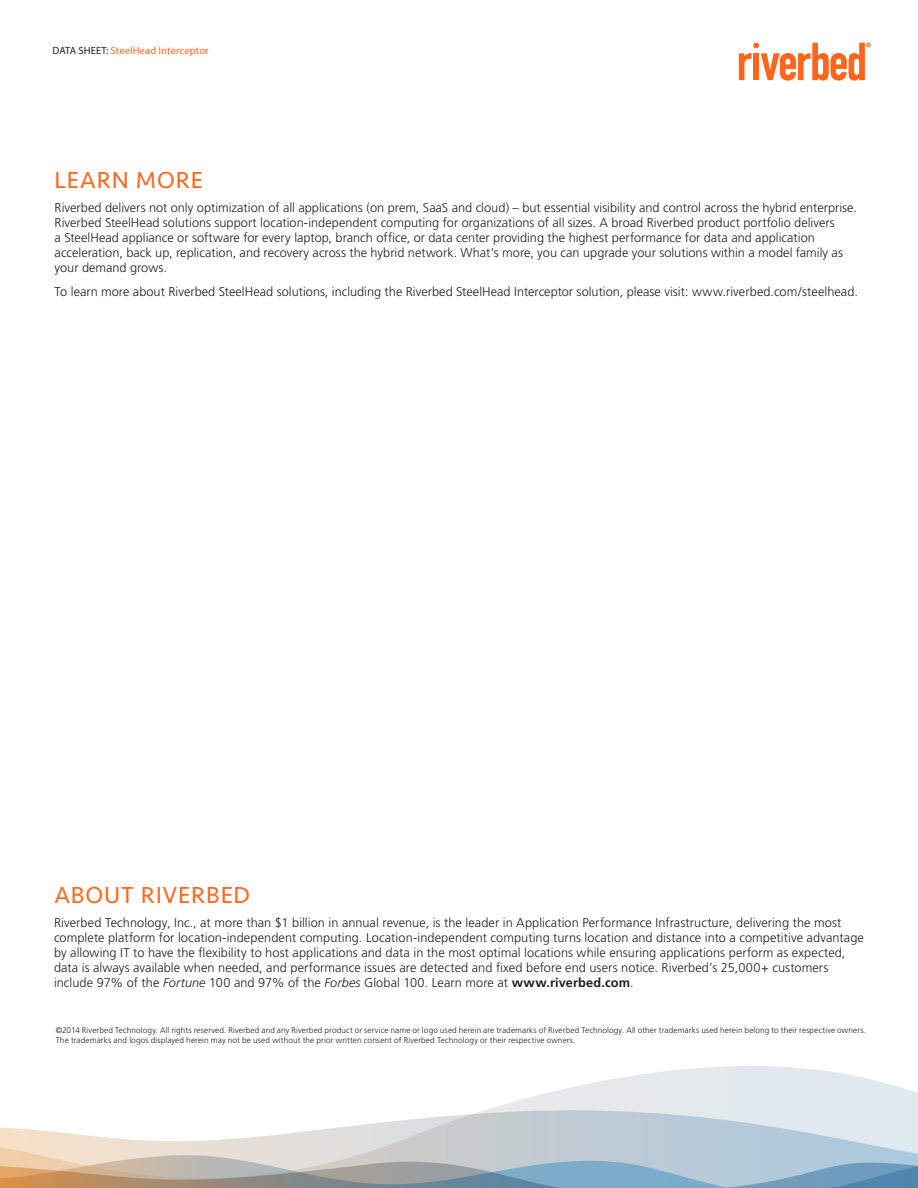
<style>
.page{position:relative;width:918px;height:1188px;background:#fff}
.page>*{position:absolute;margin:0;border:0;box-sizing:border-box;transform-origin:0 0}
.Subhead_Level2{font:24px "Seravek Basic";letter-spacing:.035em;color:#ff661c}
.t1{font:300 12.75px/15px "Frutiger";color:#231f20}
.t2{font:10.5px "Myriad Pro";letter-spacing:.01em;color:#ff661c}
.Legal{font:300 8.25px/10.5px "Frutiger";letter-spacing:.015em;color:#231f20}
.s1{color:#231f20}
.s2{font-style:italic}
.s3{font-weight:700}
</style>
<div class="page">
<svg style="left:487px;top:1066px;width:431px;height:44px"></svg>
<svg style="left:0;top:1110px;width:918px;height:24px"></svg>
<svg style="left:0;top:1134px;width:918px;height:27px;background:#d0d4d4"></svg>
<svg style="left:0;top:1161px;width:918px;height:27px;background:#9da9ac"></svg>
<svg style="left:739px;top:43px;width:132px;height:37px"></svg>
<p class="t2" style="left:52px;top:44px;width:158px"><span class="s1">DATA SHEET:</span> SteelHead Interceptor</p>
<p class="Subhead_Level2" style="left:55px;top:165px;width:150px">LEARN MORE</p>
<p class="t1" style="left:55px;top:200px;width:804px">Riverbed delivers not only optimization of all applications (on prem, SaaS and cloud) – but essential visibility and control across the hybrid enterprise.<br>Riverbed SteelHead solutions support location-independent computing for organizations of all sizes. A broad Riverbed product portfolio delivers<br>a SteelHead appliance or software for every laptop, branch office, or data center providing the highest performance for data and application acceleration, back up, replication, and recovery across the hybrid network. What’s more, you can upgrade your solutions within a model family as your demand grows.</p>
<p class="t1" style="left:55px;top:284px;width:805px">To learn more about Riverbed SteelHead solutions, including the Riverbed SteelHead Interceptor solution, please visit: www.riverbed.com/steelhead.</p>
<p class="Subhead_Level2" style="left:54px;top:881px;width:198px">ABOUT RIVERBED</p>
<p class="t1" style="left:54px;top:916px;width:811px">Riverbed Technology, Inc., at more than $1 billion in annual revenue, is the leader in Application Performance Infrastructure, delivering the most complete platform for location-independent computing. Location-independent computing turns location and distance into a competitive advantage by allowing IT to have the flexibility to host applications and data in the most optimal locations while ensuring applications perform as expected, data is always available when needed, and performance issues are detected and fixed before end users notice. Riverbed’s 25,000+ customers include 97% of the <span class="s2">Fortune</span> 100 and 97% of the <span class="s2">Forbes</span> Global 100. Learn more at <span class="s3">www.riverbed.com</span>.</p>
<p class="Legal" style="left:56px;top:1025px;width:812px">©2014 Riverbed Technology. All rights reserved. Riverbed and any Riverbed product or service name or logo used herein are trademarks of Riverbed Technology. All other trademarks used herein belong to their respective owners.<br>The trademarks and logos displayed herein may not be used without the prior written consent of Riverbed Technology or their respective owners.</p>
</div>
